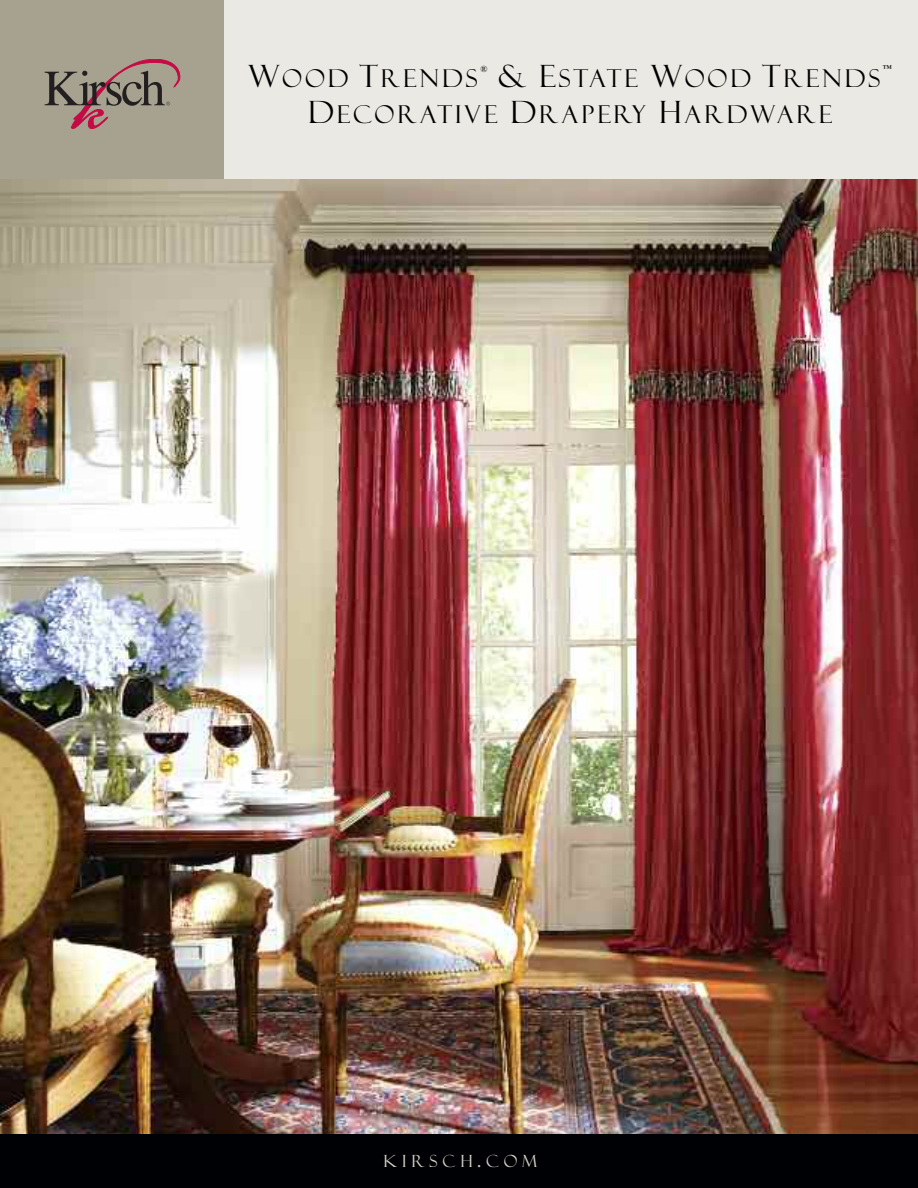
<style>
.page{position:relative;width:918px;height:1188px;background:#fff}
.page>*{position:absolute;margin:0;border:0;box-sizing:border-box;transform-origin:0 0}
.t1{font:24.6px "Felix Titling";letter-spacing:.115em;color:#000}
.t2{font:16.8px "Felix Titling";letter-spacing:.29em;color:#d4d2c8}
.t3{font:9.3px "Felix Titling";color:#000}
.s1{font-size:30.75px}
.s2{font-size:21px}
</style>
<div class="page">
<img style="left:0;top:179px;width:918px;height:955px">
<div style="left:0;top:0;width:918px;height:179px;background:#eae9e3"></div>
<div style="left:0;top:0;width:224px;height:179px;background:#a6a28f"></div>
<div style="left:0;top:1134px;width:918px;height:54px;background:#000104"></div>
<svg style="left:45px;top:59px;width:135px;height:70px"></svg>
<p class="t1" style="left:248px;top:70px;width:231px"><span class="s1">W</span>OOD <span class="s1">T</span>RENDS</p>
<p class="t3" style="left:480px;top:65px;width:9px">®</p>
<p class="t1" style="left:498px;top:70px;width:383px"><span class="s1">&amp; E</span>STATE <span class="s1">W</span>OOD <span class="s1">T</span>RENDS</p>
<p class="t3" style="left:883px;top:65px;width:11px">™</p>
<p class="t1" style="left:308px;top:106px;width:526px"><span class="s1">D</span>ECORATIVE <span class="s1">D</span>RAPERY <span class="s1">H</span>ARDWARE</p>
<p class="t2" style="left:383px;top:1155px;width:155px">KIRSCH<span class="s2">.</span>COM</p>
</div>
